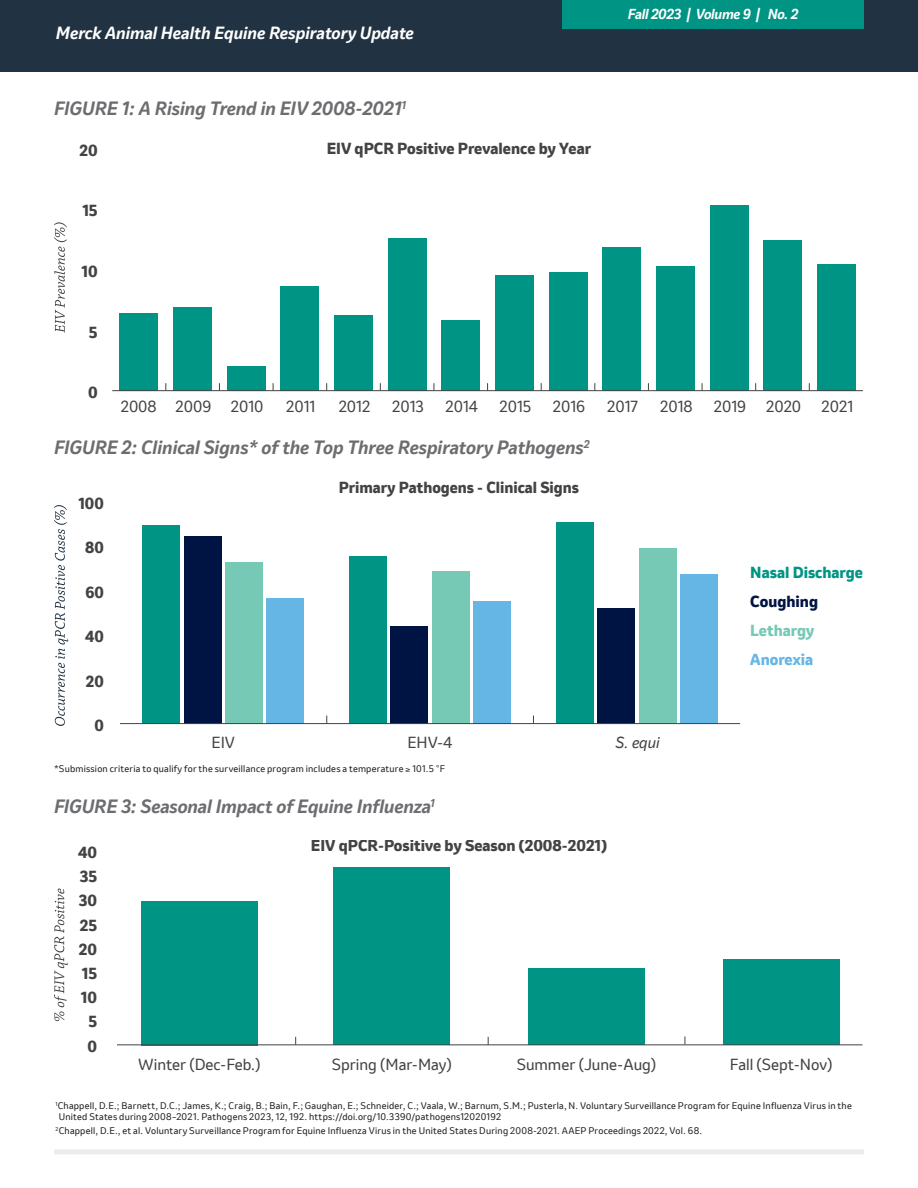
<style>
.page{position:relative;width:918px;height:1188px;background:#fff}
.page>*{position:absolute;margin:0;border:0;box-sizing:border-box;transform-origin:0 0}
.t1{font:italic 700 18px "Invention";color:#6c6d70}
.t2{font:italic 700 16.5px "Invention";color:#fff}
.t3{font:800 15px "Invention";color:#434343}
.t4{font:15px "Invention";color:#434343}
.t5{font:800 15px/29.1px "Invention";color:#009484}
.t6{font:italic 15px "Invention";color:#434343}
.t7{font:italic 700 13.5px "Invention";letter-spacing:-.02em;color:#fff}
.footnote_text{font:9px/10.8px "Invention";letter-spacing:.025em;color:#231f20}
.s1{color:#001443}
.s2{color:#76c9b5}
.s3{color:#66b6e5}
</style>
<div class="page">
<div style="left:0;top:0;width:918px;height:72px;background:#213242"></div>
<hr style="left:54px;top:1150px;width:810px;height:4px;background:#ececee">
<div style="left:562px;top:0;width:302px;height:28px;background:#009484"></div>
<svg style="left:54px;top:505px;width:14px;height:221px"></svg>
<div style="left:267px;top:598px;width:37px;height:126px;background:#66b6e5"></div>
<div style="left:474px;top:601px;width:37px;height:123px;background:#66b6e5"></div>
<div style="left:680px;top:574px;width:37px;height:150px;background:#66b6e5"></div>
<div style="left:225px;top:563px;width:38px;height:161px;background:#76c9b5"></div>
<div style="left:432px;top:571px;width:37px;height:153px;background:#76c9b5"></div>
<div style="left:639px;top:548px;width:37px;height:176px;background:#76c9b5"></div>
<div style="left:184px;top:536px;width:37px;height:188px;background:#001443"></div>
<div style="left:391px;top:626px;width:37px;height:98px;background:#001443"></div>
<div style="left:598px;top:608px;width:37px;height:116px;background:#001443"></div>
<div style="left:143px;top:525px;width:37px;height:199px;background:#009484"></div>
<div style="left:349px;top:556px;width:38px;height:168px;background:#009484"></div>
<div style="left:556px;top:522px;width:37px;height:202px;background:#009484"></div>
<hr style="left:120px;top:723px;width:620px;height:1px;background:#434343">
<div style="left:119px;top:313px;width:39px;height:78px;background:#009484"></div>
<div style="left:173px;top:307px;width:39px;height:84px;background:#009484"></div>
<div style="left:227px;top:366px;width:38px;height:25px;background:#009484"></div>
<div style="left:280px;top:286px;width:39px;height:105px;background:#009484"></div>
<div style="left:334px;top:315px;width:39px;height:76px;background:#009484"></div>
<div style="left:388px;top:238px;width:38px;height:153px;background:#009484"></div>
<div style="left:441px;top:320px;width:39px;height:71px;background:#009484"></div>
<div style="left:495px;top:275px;width:39px;height:116px;background:#009484"></div>
<div style="left:549px;top:272px;width:38px;height:119px;background:#009484"></div>
<div style="left:602px;top:247px;width:39px;height:144px;background:#009484"></div>
<div style="left:656px;top:266px;width:39px;height:125px;background:#009484"></div>
<div style="left:710px;top:205px;width:38px;height:186px;background:#009484"></div>
<div style="left:763px;top:240px;width:39px;height:151px;background:#009484"></div>
<div style="left:817px;top:264px;width:39px;height:127px;background:#009484"></div>
<hr style="left:112px;top:390px;width:751px;height:1px;background:#434343">
<svg style="left:54px;top:222px;width:13px;height:111px"></svg>
<div style="left:141px;top:901px;width:116px;height:144px;background:#009484"></div>
<div style="left:334px;top:867px;width:116px;height:178px;background:#009484"></div>
<div style="left:528px;top:969px;width:117px;height:76px;background:#009484"></div>
<div style="left:723px;top:959px;width:116px;height:86px;background:#009484"></div>
<svg style="left:54px;top:888px;width:14px;height:133px"></svg>
<hr style="left:117px;top:1044px;width:745px;height:1px;background:#434343">
<p class="t2" style="left:56px;top:21px;width:360px">Merck Animal Health Equine Respiratory Update</p>
<p class="t1" style="left:54px;top:96px;width:353px">FIGURE 1: A Rising Trend in EIV 2008-2021<sup>1</sup></p>
<p class="t3" style="left:79px;top:139px;width:20px">20</p>
<p class="t3" style="left:83px;top:200px;width:17px">15</p>
<p class="t3" style="left:82px;top:260px;width:18px">10</p>
<p class="t3" style="left:89px;top:321px;width:10px">5</p>
<p class="t3" style="left:88px;top:382px;width:11px">0</p>
<p class="t3" style="left:327px;top:137px;width:266px">EIV qPCR Positive Prevalence by Year</p>
<p class="t7" style="left:628px;top:4px;width:172px">Fall 2023 | Volume 9 | No. 2</p>
<p class="t4" style="left:121px;top:396px;width:38px">2008</p>
<p class="t4" style="left:176px;top:396px;width:37px">2009</p>
<p class="t4" style="left:231px;top:396px;width:34px">2010</p>
<p class="t4" style="left:286px;top:396px;width:31px">2011</p>
<p class="t4" style="left:339px;top:396px;width:33px">2012</p>
<p class="t4" style="left:392px;top:396px;width:33px">2013</p>
<p class="t4" style="left:445px;top:396px;width:34px">2014</p>
<p class="t4" style="left:500px;top:396px;width:33px">2015</p>
<p class="t4" style="left:553px;top:396px;width:34px">2016</p>
<p class="t4" style="left:607px;top:396px;width:32px">2017</p>
<p class="t4" style="left:660px;top:396px;width:34px">2018</p>
<p class="t4" style="left:714px;top:396px;width:34px">2019</p>
<p class="t4" style="left:766px;top:396px;width:37px">2020</p>
<p class="t4" style="left:822px;top:396px;width:33px">2021</p>
<p class="t1" style="left:54px;top:434px;width:537px">FIGURE 2: Clinical Signs* of the Top Three Respiratory Pathogens<sup>2</sup></p>
<p class="t3" style="left:79px;top:492px;width:27px">100</p>
<p class="t3" style="left:85px;top:537px;width:20px">80</p>
<p class="t3" style="left:85px;top:581px;width:20px">60</p>
<p class="t3" style="left:85px;top:626px;width:20px">40</p>
<p class="t3" style="left:86px;top:670px;width:19px">20</p>
<p class="t3" style="left:94px;top:715px;width:11px">0</p>
<p class="t4" style="left:212px;top:731px;width:25px">EIV</p>
<p class="t3" style="left:339px;top:476px;width:242px">Primary Pathogens - Clinical Signs</p>
<p class="t4" style="left:407px;top:731px;width:47px">EHV-4</p>
<p class="t6" style="left:616px;top:731px;width:46px">S. equi</p>
<p class="footnote_text" style="left:54px;top:763px;width:393px">*Submission criteria to qualify for the surveillance program includes a temperature ≥ 101.5 °F</p>
<p class="t1" style="left:54px;top:793px;width:382px">FIGURE 3: Seasonal Impact of Equine Influenza<sup>1</sup></p>
<p class="t3" style="left:78px;top:841px;width:20px">40</p>
<p class="t3" style="left:80px;top:866px;width:19px">35</p>
<p class="t3" style="left:79px;top:890px;width:20px">30</p>
<p class="t3" style="left:80px;top:914px;width:19px">25</p>
<p class="t3" style="left:79px;top:938px;width:20px">20</p>
<p class="t3" style="left:82px;top:962px;width:17px">15</p>
<p class="t3" style="left:81px;top:987px;width:18px">10</p>
<p class="t3" style="left:88px;top:1011px;width:10px">5</p>
<p class="t3" style="left:87px;top:1035px;width:11px">0</p>
<p class="t3" style="left:311px;top:835px;width:298px">EIV qPCR-Positive by Season (2008-2021)</p>
<p class="t5" style="left:750px;top:558px;width:114px">Nasal Discharge<br><span class="s1">Coughing<br></span><span class="s2">Lethargy<br></span><span class="s3">Anorexia</span></p>
<p class="t4" style="left:138px;top:1054px;width:124px">Winter (Dec-Feb.)</p>
<p class="t4" style="left:332px;top:1054px;width:121px">Spring (Mar-May)</p>
<p class="t4" style="left:517px;top:1054px;width:141px">Summer (June-Aug)</p>
<p class="t4" style="left:730px;top:1054px;width:104px">Fall (Sept-Nov)</p>
<p class="footnote_text" style="left:59px;top:1100px;width:795px;text-indent:-3px"><sup>1</sup>Chappell, D.E.; Barnett, D.C.; James, K.; Craig, B.; Bain, F.; Gaughan, E.; Schneider, C.; Vaala, W.; Barnum, S.M.; Pusterla, N. Voluntary Surveillance Program for Equine Influenza Virus in the<br>United States during 2008–2021. Pathogens 2023, 12, 192. https://doi.org/10.3390/pathogens12020192</p>
<p class="footnote_text" style="left:56px;top:1125px;width:648px"><sup>2</sup>Chappell, D.E., et al. Voluntary Surveillance Program for Equine Influenza Virus in the United States During 2008-2021. AAEP Proceedings 2022, Vol. 68.</p>
</div>
